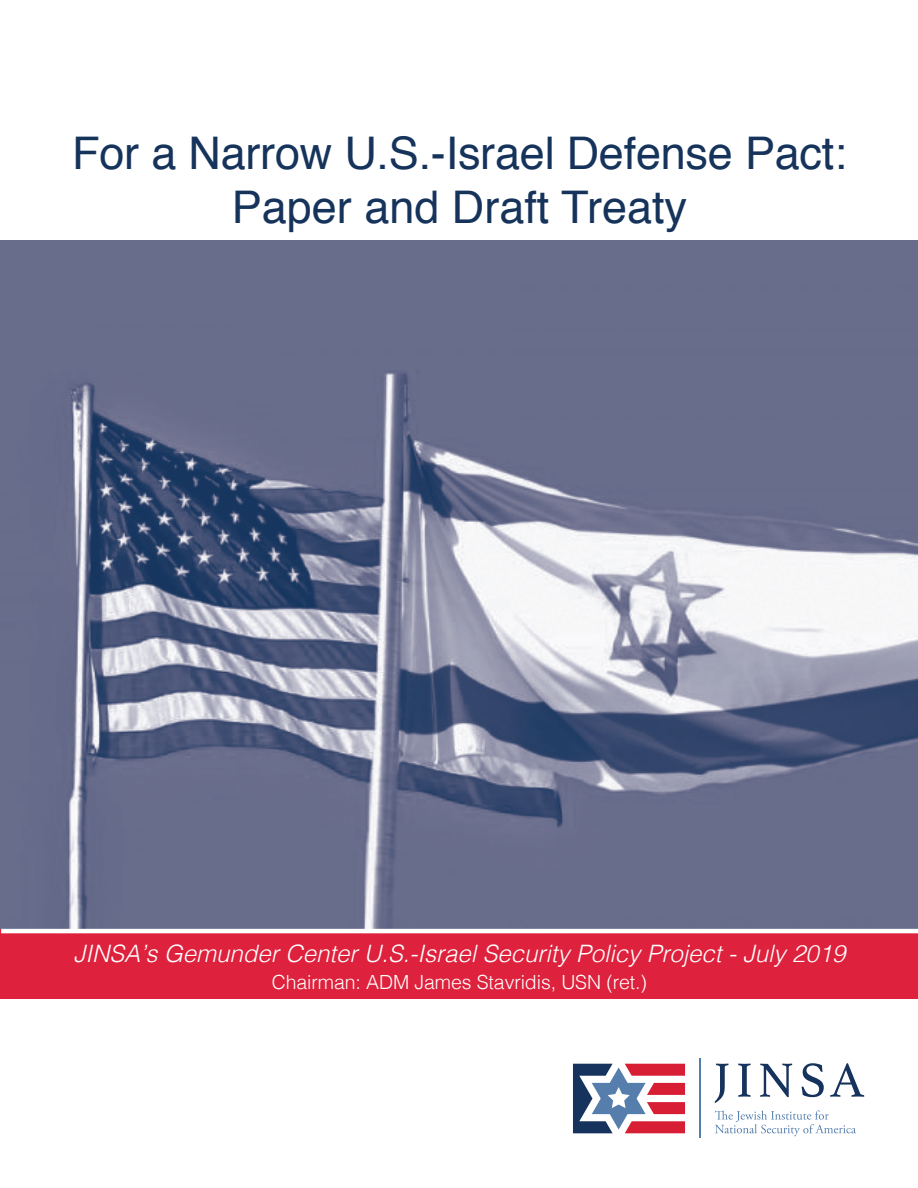
<style>
.page{position:relative;width:918px;height:1188px;background:#fff}
.page>*{position:absolute;margin:0;border:0;box-sizing:border-box;transform-origin:0 0}
.t1{font:45px/54px "Helvetica";letter-spacing:-.005em;color:#16335b;text-align:center}
.t2{font:italic 300 24px "Helvetica";color:#fff}
.t3{font:300 19.5px "Helvetica";letter-spacing:-.005em;color:#fff}
</style>
<div class="page">
<div style="left:1px;top:323px;width:917px;height:676px;background:#de213c"></div>
<svg style="left:715px;top:1064px;width:14px;height:39px"></svg>
<svg style="left:738px;top:1064px;width:13px;height:33px"></svg>
<svg style="left:760px;top:1064px;width:32px;height:33px"></svg>
<svg style="left:802px;top:1063px;width:22px;height:34px"></svg>
<svg style="left:830px;top:1063px;width:34px;height:34px"></svg>
<svg style="left:715px;top:1110px;width:141px;height:26px"></svg>
<hr style="left:700px;top:1059px;width:1px;height:79px;background:#557eac">
<svg style="left:573px;top:1064px;width:112px;height:69px"></svg>
<img style="left:0;top:241px;width:918px;height:688px">
<hr style="left:1px;top:929px;width:917px;height:4px;background:#fff">
<h1 class="t1" style="left:72px;top:127px;width:776px">For a Narrow U.S.-Israel Defense Pact:<br>Paper and Draft Treaty</h1>
<p class="t2" style="left:73px;top:933px;width:774px">JINSA’s Gemunder Center U.S.-Israel Security Policy Project - July 2019</p>
<p class="t3" style="left:272px;top:965px;width:377px">Chairman: ADM James Stavridis, USN (ret.)</p>
</div>
